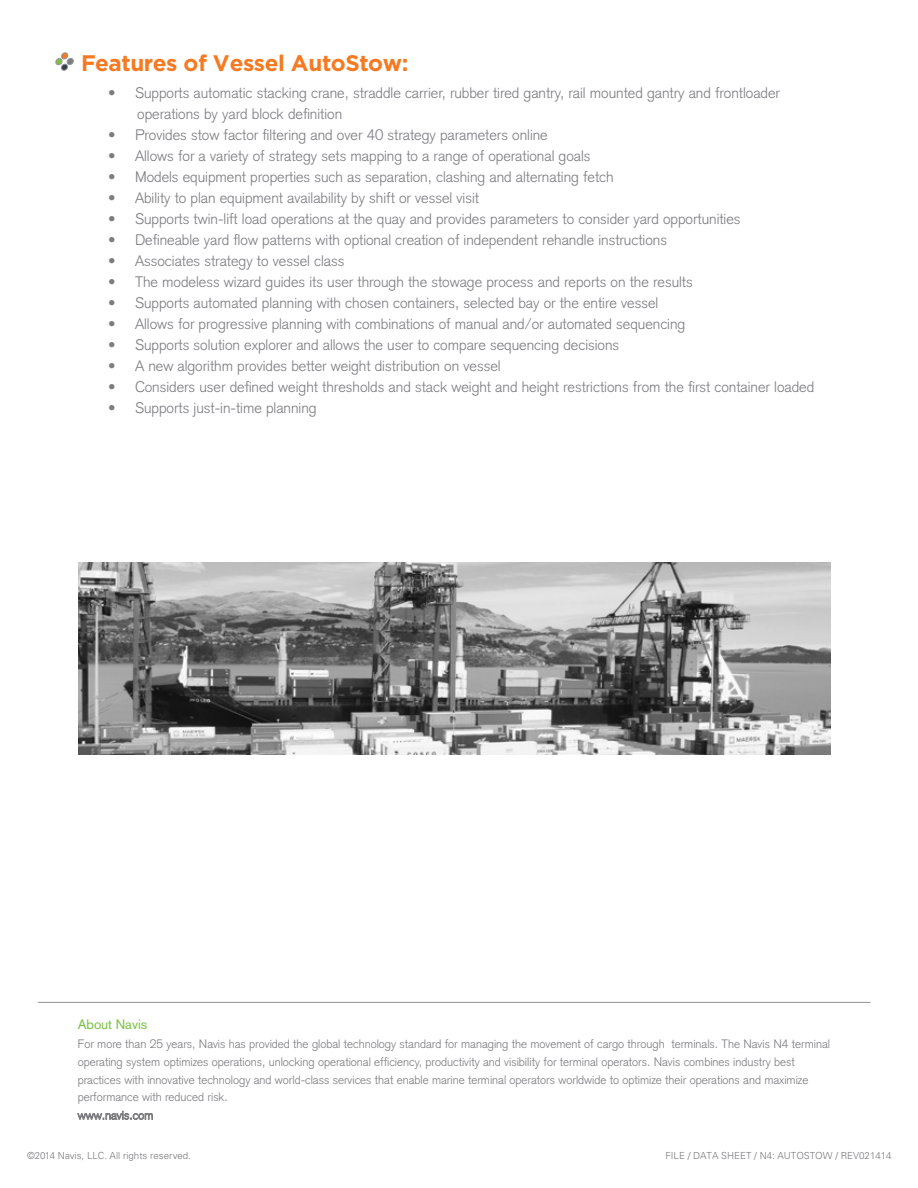
<style>
.page{position:relative;width:918px;height:1188px;background:#fff}
.page>*{position:absolute;margin:0;border:0;box-sizing:border-box;transform-origin:0 0}
.t1{font:700 22.5px "Gotham";letter-spacing:-.02em;color:#f57a21}
.t2{font:300 15px/21px "Akzidenz Grotesk";color:#7c7c81}
.t3{font:13.5px "Akzidenz Grotesk";color:#7ac144}
.t4{font:300 12px/17.9px "Akzidenz Grotesk";color:#7c7c81}
.t5{font:300 9.75px "Univers LT Std";color:#77787b}
</style>
<div class="page">
<hr style="left:38px;top:1002px;width:832px;height:1px;background:#939598">
<svg style="left:55px;top:52px;width:19px;height:19px"></svg>
<img style="left:79px;top:563px;width:752px;height:191px">
<h1 class="t1" style="left:81px;top:50px;width:329px">Features of Vessel AutoStow:</h1>
<p class="t2" style="left:137px;top:83px;width:644px;text-indent:-29px">• Supports automatic stacking crane, straddle carrier, rubber tired gantry, rail mounted gantry and frontloader operations by yard block definition</p>
<p class="t2" style="left:108px;top:125px;width:441px">• Provides stow factor filtering and over 40 strategy parameters online</p>
<p class="t2" style="left:108px;top:146px;width:484px">• Allows for a variety of strategy sets mapping to a range of operational goals</p>
<p class="t2" style="left:108px;top:167px;width:507px">• Models equipment properties such as separation, clashing and alternating fetch</p>
<p class="t2" style="left:108px;top:188px;width:373px">• Ability to plan equipment availability by shift or vessel visit</p>
<p class="t2" style="left:108px;top:209px;width:634px">• Supports twin-lift load operations at the quay and provides parameters to consider yard opportunities</p>
<p class="t2" style="left:108px;top:230px;width:561px">• Defineable yard flow patterns with optional creation of independent rehandle instructions</p>
<p class="t2" style="left:108px;top:251px;width:238px">• Associates strategy to vessel class</p>
<p class="t2" style="left:108px;top:272px;width:586px">• The modeless wizard guides its user through the stowage process and reports on the results</p>
<p class="t2" style="left:108px;top:293px;width:552px">• Supports automated planning with chosen containers, selected bay or the entire vessel</p>
<p class="t2" style="left:108px;top:314px;width:579px">• Allows for progressive planning with combinations of manual and/or automated sequencing</p>
<p class="t2" style="left:108px;top:335px;width:513px">• Supports solution explorer and allows the user to compare sequencing decisions</p>
<p class="t2" style="left:108px;top:356px;width:394px">• A new algorithm provides better weight distribution on vessel</p>
<p class="t2" style="left:108px;top:377px;width:708px">• Considers user defined weight thresholds and stack weight and height restrictions from the first container loaded</p>
<p class="t2" style="left:108px;top:398px;width:210px">• Supports just-in-time planning</p>
<p class="t3" style="left:78px;top:1017px;width:71px">About Navis</p>
<p class="t4" style="left:78px;top:1035px;width:754px">For more than 25 years, Navis has provided the global technology standard for managing the movement of cargo through terminals. The Navis N4 terminal operating system optimizes operations, unlocking operational efficiency, productivity and visibility for terminal operators. Navis combines industry best practices with innovative technology and world-class services that enable marine terminal operators worldwide to optimize their operations and maximize performance with reduced risk.<br>www.navis.com</p>
<p class="t5" style="left:27px;top:1150px;width:166px">©2014 Navis, LLC. All rights reserved.</p>
<p class="t5" style="left:665px;top:1150px;width:228px">FILE / DATA SHEET / N4: AUTOSTOW / REV021414</p>
</div>
